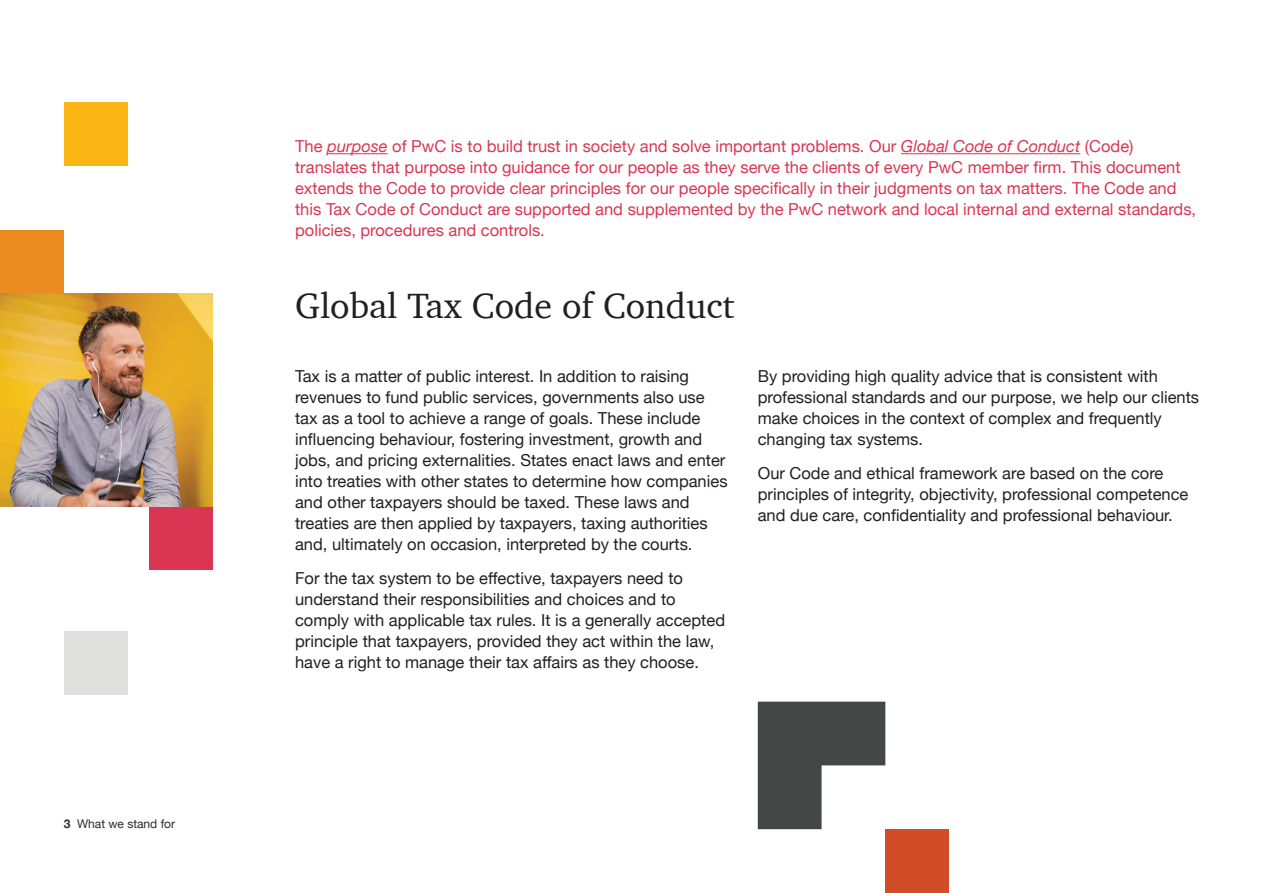
<style>
.page{position:relative;width:1263px;height:893px;background:#fff}
.page>*{position:absolute;margin:0;border:0;box-sizing:border-box;transform-origin:0 0}
.t1{font:36px "Charter";color:#231f20}
.t2{font:16.5px/21px "Helvetica Neue";color:#231f20}
.t3{font:16.5px/21px "Helvetica Neue";color:#da3654}
.t4{font:12px "Helvetica Neue";color:#2b2c2c}
.s1{font-weight:700}
.s2{font-style:italic}
</style>
<div class="page">
<hr style="left:327px;top:153px;width:61px;height:1px;background:#da3654">
<hr style="left:901px;top:153px;width:179px;height:1px;background:#da3654">
<svg style="left:758px;top:702px;width:127px;height:127px"></svg>
<div style="left:885px;top:829px;width:64px;height:64px;background:#d04d27"></div>
<div style="left:0;top:230px;width:64px;height:63px;background:#eb8c22"></div>
<div style="left:64px;top:102px;width:64px;height:64px;background:#fbb515"></div>
<div style="left:64px;top:631px;width:64px;height:64px;background:#dfdfde"></div>
<div style="left:149px;top:506px;width:64px;height:64px;background:#da3654"></div>
<img style="left:0;top:293px;width:213px;height:213px">
<p class="t4" style="left:64px;top:815px;width:113px"><span class="s1">3</span> What we stand for</p>
<p class="t3" style="left:295px;top:137px;width:902px">The <span class="s2">purpose</span> of PwC is to build trust in society and solve important problems. Our <span class="s2">Global Code of Conduct</span> (Code) translates that purpose into guidance for our people as they serve the clients of every PwC member firm. This document extends the Code to provide clear principles for our people specifically in their judgments on tax matters. The Code and this Tax Code of Conduct are supported and supplemented by the PwC network and local internal and external standards, policies, procedures and controls.</p>
<h1 class="t1" style="left:295px;top:274px;width:441px">Global Tax Code of Conduct</h1>
<p class="t2" style="left:295px;top:366px;width:434px">Tax is a matter of public interest. In addition to raising revenues to fund public services, governments also use tax as a tool to achieve a range of goals. These include influencing behaviour, fostering investment, growth and jobs, and pricing externalities. States enact laws and enter into treaties with other states to determine how companies and other taxpayers should be taxed. These laws and treaties are then applied by taxpayers, taxing authorities and, ultimately on occasion, interpreted by the courts.</p>
<p class="t2" style="left:295px;top:568px;width:431px">For the tax system to be effective, taxpayers need to understand their responsibilities and choices and to comply with applicable tax rules. It is a generally accepted principle that taxpayers, provided they act within the law, have a right to manage their tax affairs as they choose.</p>
<p class="t2" style="left:758px;top:366px;width:443px">By providing high quality advice that is consistent with professional standards and our purpose, we help our clients make choices in the context of complex and frequently changing tax systems.</p>
<p class="t2" style="left:758px;top:463px;width:432px">Our Code and ethical framework are based on the core principles of integrity, objectivity, professional competence and due care, confidentiality and professional behaviour.</p>
</div>
